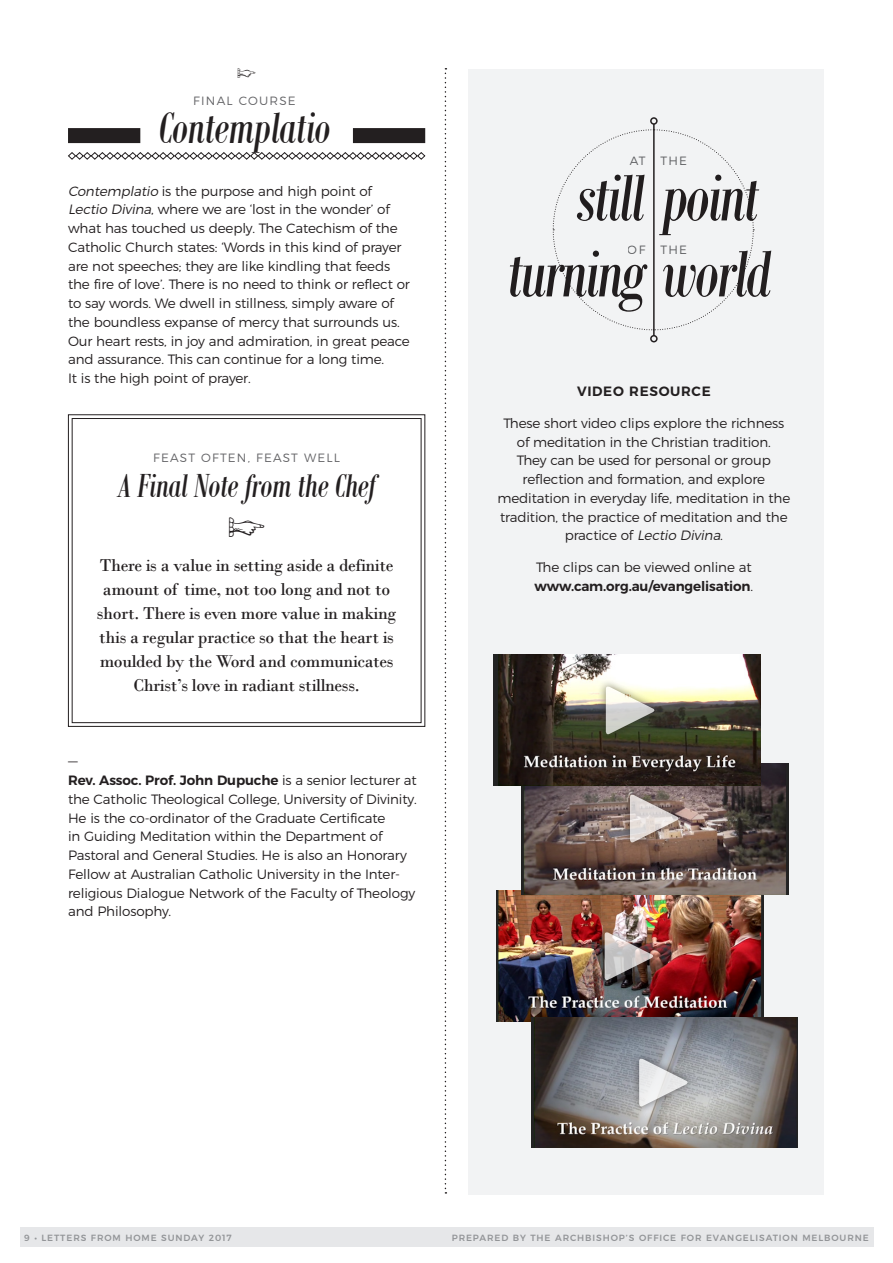
<style>
.page{position:relative;width:893px;height:1263px;background:#fff}
.page>*{position:absolute;margin:0;border:0;box-sizing:border-box;transform-origin:0 0}
.t1{font:italic 72px "Bodoni MT Condensed";letter-spacing:-.03em;color:#231f20}
.t2{font:italic 48px "Bodoni MT Condensed";letter-spacing:-.01em;color:#231f20}
.t3{font:italic 36px "Bodoni MT Condensed";letter-spacing:-.01em;color:#231f20}
.t4{font:700 36px "Adobe Caslon Pro";color:#231f20}
.t5{font:18px/24px "Bodoni";letter-spacing:-.02em;color:#231f20;text-align:center}
.t6{font:700 18px "Adobe Caslon Pro";color:#231f20}
.body_text_-_final{font:300 13.5px/18.8px "Montserrat";letter-spacing:-.01em;color:#231f20}
.t7{font:600 13.5px/18.8px "Montserrat";letter-spacing:-.01em;color:#231f20}
.t8{font:600 13.5px "Montserrat";letter-spacing:.05em;color:#231f20}
.t9{font:300 12px "Montserrat";letter-spacing:.1em;color:#636366}
.t10{font:500 9px "Montserrat";letter-spacing:.1em;color:#939598}
.s1{font-style:italic}
.s2{font-weight:600}
.s3{font-weight:300}
</style>
<div class="page">
<div style="left:20px;top:1227px;width:853px;height:20px;background:#e6e7e9"></div>
<div style="left:468px;top:69px;width:356px;height:1125px;background:#f2f3f4"></div>
<img style="left:497px;top:891px;width:266px;height:130px">
<div style="left:596px;top:924px;width:65px;height:64px;background:#231f20;opacity:.75"></div>
<img style="left:605px;top:931px;width:50px;height:50px">
<svg style="left:445px;top:68px;width:1px;height:1125px"></svg>
<svg style="left:68px;top:414px;width:358px;height:313px"></svg>
<div style="left:72px;top:418px;width:349px;height:305px;border:1px solid #231f20"></div>
<hr style="left:653px;top:124px;width:2px;height:212px;background:#231f20">
<div style="left:650px;top:335px;width:8px;height:7px;border:2px solid #231f20;border-radius:50%"></div>
<div style="left:650px;top:117px;width:8px;height:8px;border:2px solid #231f20;border-radius:50%"></div>
<svg style="left:552px;top:129px;width:202px;height:202px"></svg>
<div style="left:68px;top:128px;width:72px;height:15px;background:#231f20"></div>
<div style="left:353px;top:128px;width:72px;height:15px;background:#231f20"></div>
<svg style="left:68px;top:152px;width:358px;height:8px"></svg>
<img style="left:522px;top:763px;width:267px;height:131px">
<div style="left:622px;top:787px;width:64px;height:63px;background:#231f20;opacity:.75"></div>
<svg style="left:630px;top:793px;width:51px;height:51px;background:#b5a7a0"></svg>
<img style="left:494px;top:654px;width:267px;height:131px">
<div style="left:598px;top:679px;width:64px;height:63px;background:#231f20;opacity:.75"></div>
<svg style="left:606px;top:685px;width:51px;height:51px"></svg>
<img style="left:531px;top:1017px;width:267px;height:131px">
<div style="left:631px;top:1051px;width:64px;height:63px;background:#231f20;opacity:.75"></div>
<svg style="left:639px;top:1057px;width:51px;height:51px"></svg>
<p class="t6" style="left:238px;top:62px;width:19px">p</p>
<p class="t9" style="left:193px;top:91px;width:104px">FINAL COURSE</p>
<p class="t2" style="left:158px;top:99px;width:174px">Contemplatio</p>
<p class="body_text_-_final" style="left:68px;top:180px;width:343px"><span class="s1">Contemplatio</span> is the purpose and high point of <span class="s1">Lectio Divina</span>, where we are ‘lost in the wonder’ of what has touched us deeply. The Catechism of the Catholic Church states: ‘Words in this kind of prayer are not speeches; they are like kindling that feeds the fire of love’. There is no need to think or reflect or to say words. We dwell in stillness, simply aware of the boundless expanse of mercy that surrounds us.<br>Our heart rests, in joy and admiration, in great peace and assurance. This can continue for a long time.<br>It is the high point of prayer.</p>
<p class="t9" style="left:153px;top:448px;width:188px">FEAST OFTEN, FEAST WELL</p>
<p class="t3" style="left:118px;top:464px;width:259px">A Final Note from the Chef</p>
<p class="t4" style="left:229px;top:503px;width:37px">p</p>
<p class="t5" style="left:97px;top:553px;width:301px">There is a value in setting aside a definite amount of time, not too long and not to short. There is even more value in making this a regular practice so that the heart is moulded by the Word and communicates Christ’s love in radiant stillness.</p>
<p class="body_text_-_final" style="left:68px;top:751px;width:350px">―<br><span class="s2">Rev. Assoc. Prof. John Dupuche</span> is a senior lecturer at the Catholic Theological College, University of Divinity.<br>He is the co-ordinator of the Graduate Certificate<br>in Guiding Meditation within the Department of Pastoral and General Studies. He is also an Honorary Fellow at Australian Catholic University in the Inter&shy;religious Dialogue Network of the Faculty of Theology and Philosophy.</p>
<p class="t9" style="left:630px;top:151px;width:17px">AT</p>
<p class="t9" style="left:661px;top:151px;width:28px">THE</p>
<h1 class="t1" style="left:576px;top:154px;width:184px">still point</h1>
<p class="t9" style="left:661px;top:240px;width:28px">THE</p>
<p class="t9" style="left:628px;top:240px;width:19px">OF</p>
<p class="t1" style="left:507px;top:230px;width:266px">turning world</p>
<p class="t8" style="left:577px;top:381px;width:135px">VIDEO RESOURCE</p>
<p class="body_text_-_final" style="left:497px;top:412px;width:294px;text-align:center">These short video clips explore the richness of meditation in the Christian tradition.<br>They can be used for personal or group reflection and formation, and explore meditation in everyday life, meditation in the tradition, the practice of meditation and the p ra c t i ce o f <span class="s1">Lectio Divina.</span></p>
<p class="t7" style="left:534px;top:557px;width:220px"><span class="s3">The clips can be viewed online at </span>www.cam.org.au/evangelisation<span class="s3">.</span></p>
<p class="t10" style="left:24px;top:1231px;width:209px">9 ∙ LETTERS FROM HOME SUNDAY 2017</p>
<p class="t10" style="left:452px;top:1231px;width:419px">PREPARED BY THE ARCHBISHOP’S OFFICE FOR EVANGELISATION MELBOURNE</p>
</div>
